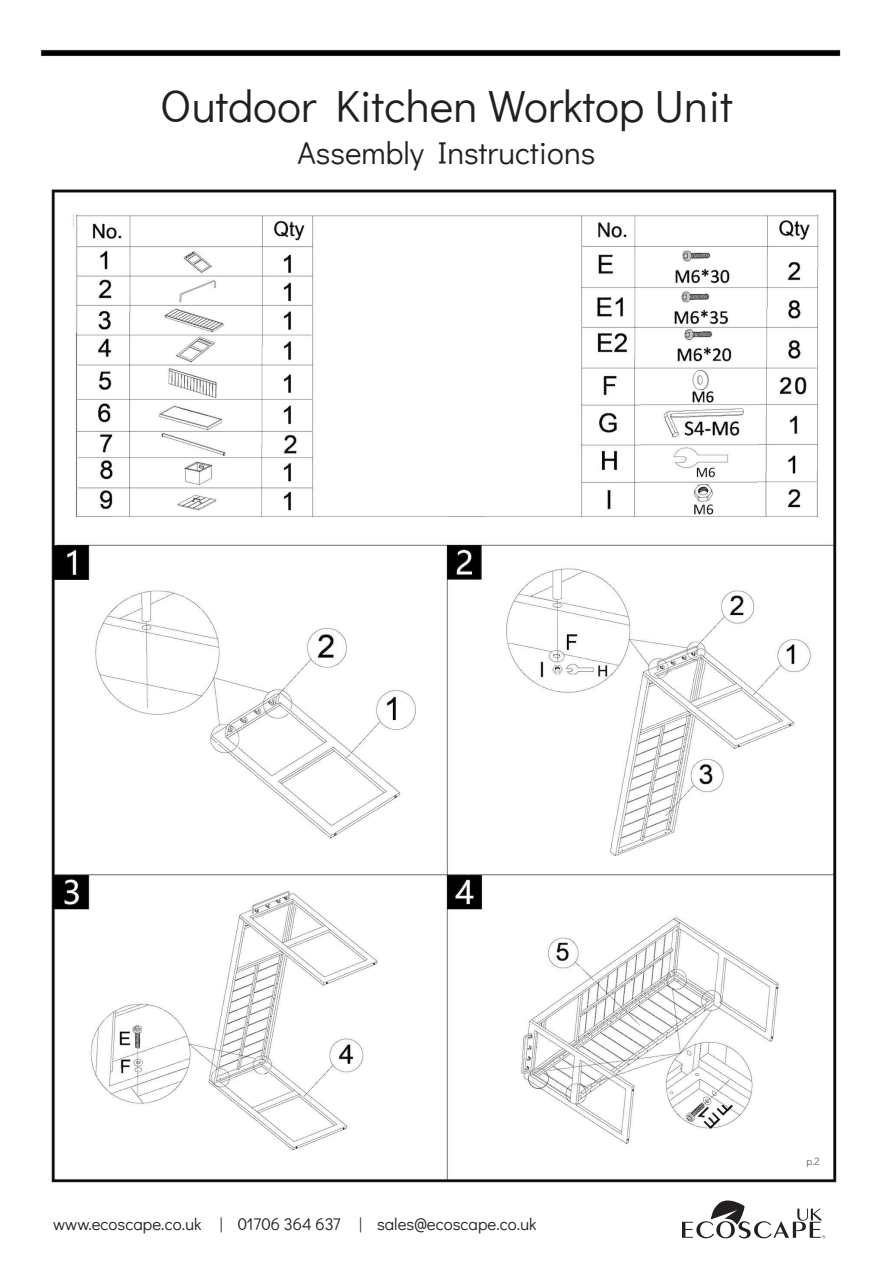
<style>
.page{position:relative;width:893px;height:1263px;background:#fff}
.page>*{position:absolute;margin:0;border:0;box-sizing:border-box;transform-origin:0 0}
.t1{font:45px "Didact Gothic";color:#231f20}
.t2{font:31.5px "Didact Gothic";color:#231f20}
.t3{font:16.8px "Didact Gothic";color:#231f20}
.t4{font:10.5px "Didact Gothic";color:#636366}
</style>
<div class="page">
<svg style="left:682px;top:1200px;width:143px;height:39px"></svg>
<img style="left:40px;top:49px;width:801px;height:1134px">
<div style="left:56px;top:61px;width:781px;height:118px;background:#fff"></div>
<p class="t1" style="left:160px;top:72px;width:574px">Outdoor Kitchen Worktop Unit</p>
<p class="t2" style="left:297px;top:129px;width:300px">Assembly Instructions</p>
<p class="t3" style="left:53px;top:1211px;width:485px">www.ecoscape.co.uk | 01706 364 637 | sales@ecoscape.co.uk</p>
<p class="t4" style="left:807px;top:1153px;width:15px">p.2</p>
</div>
